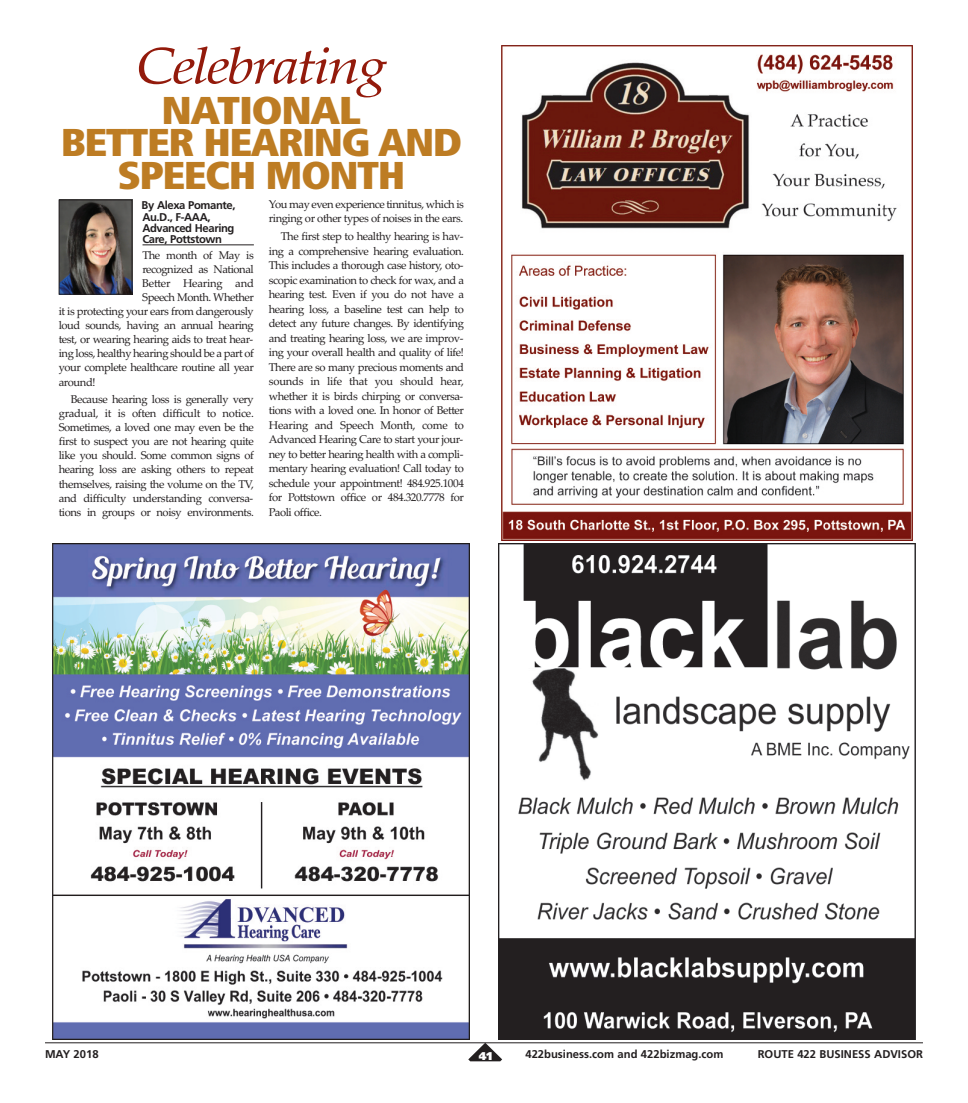
<style>
.page{position:relative;width:968px;height:1103px;background:#fff}
.page>*{position:absolute;margin:0;border:0;box-sizing:border-box;transform-origin:0 0}
.t1{font:italic 51.25px "Palatino Linotype";letter-spacing:-.045em;color:#931a0b;scale:1.16 1}
.t2{font:900 condensed 38.75px/32.5px "Frutiger";letter-spacing:-.035em;color:#bd7c23;text-align:center;scale:1.15 1}
.t3{font:11.25px/14.5px "Palatino Linotype";letter-spacing:-.04em;color:#231f20;text-align:justify}
.t4{font:700 11.25px "Frutiger";color:#231f20}
.t5{font:700 11.25px/11.4px "Frutiger";letter-spacing:-.035em;color:#231f20}
.t6{font:11.25px "Palatino Linotype";letter-spacing:-.02em;color:#231f20}
.t7{font:900 11.25px "Frutiger";color:#fff}
</style>
<div class="page">
<img style="left:502px;top:45px;width:410px;height:495px">
<hr style="left:142px;top:244px;width:112px;height:1px;background:#231f20">
<img style="left:61px;top:202px;width:69px;height:90px">
<div style="left:59px;top:200px;width:73px;height:94px;border:1px solid #231f20"></div>
<img style="left:52px;top:544px;width:417px;height:495px">
<svg style="left:468px;top:1043px;width:34px;height:18px"></svg>
<hr style="left:45px;top:1042px;width:877px;height:1px;background:#231f20">
<img style="left:499px;top:544px;width:416px;height:495px">
<h1 class="t1" style="left:135px;top:36px;width:219px">Celebrating</h1>
<h2 class="t2" style="left:61px;top:97px;width:350px">NATIONAL<br>BETTER HEARING AND<br>SPEECH MONTH</h2>
<p class="t5" style="left:142px;top:201px;width:95px">By Alexa Pomante,<br>Au.D., F-AAA,<br>Advanced Hearing<br>Care, Pottstown</p>
<p class="t3" style="left:142px;top:247px;width:113px">The month of May is</p>
<p class="t3" style="left:142px;top:261px;width:113px">recognized as National</p>
<p class="t6" style="left:142px;top:276px;width:113px">Better Hearing and</p>
<p class="t3" style="left:142px;top:290px;width:113px">Speech Month. Whether</p>
<p class="t3" style="left:59px;top:304px;width:196px">it is protecting your ears from dangerously</p>
<p class="t3" style="left:59px;top:318px;width:196px">loud sounds, having an annual hearing</p>
<p class="t3" style="left:59px;top:332px;width:196px">test, or wearing hearing aids to treat hear-</p>
<p class="t3" style="left:59px;top:346px;width:196px">ing loss, healthy hearing should be a part of</p>
<p class="t3" style="left:59px;top:360px;width:196px">your complete healthcare routine all year</p>
<p class="t3" style="left:59px;top:374px;width:38px">around!</p>
<p class="t3" style="left:59px;top:392px;width:197px;line-height:14.1px;text-indent:12px">Because hearing loss is generally very gradual, it is often difficult to notice.<br>Sometimes, a loved one may even be the first to suspect you are not hearing quite like you should. Some common signs of hearing loss are asking others to repeat themselves, raising the volume on the TV, and difficulty understanding conversa&shy;tions in groups or noisy environments.</p>
<p class="t3" style="left:269px;top:197px;width:197px">You may even experience tinnitus, which is ringing or other types of noises in the ears.</p>
<p class="t3" style="left:269px;top:229px;width:197px;text-indent:12px">The first step to healthy hearing is hav&shy;ing a comprehensive hearing evaluation.<br>This includes a thorough case history, oto&shy;scopic examination to check for wax, and a hearing test. Even if you do not have a hearing loss, a baseline test can help to detect any future changes. By identifying and treating hearing loss, we are improv&shy;ing your overall health and quality of life!<br>There are so many precious moments and sounds in life that you should hear, whether it is birds chirping or conversa&shy;tions with a loved one. In honor of Better Hearing and Speech Month, come to Advanced Hearing Care to start your jour&shy;ney to better hearing health with a compli&shy;mentary hearing evaluation! Call today to schedule your appointment! 484.925.1004 for Pottstown office or 484.320.7778 for Paoli office.</p>
<p class="t4" style="left:45px;top:1049px;width:55px">MAY 2018</p>
<p class="t7" style="left:478px;top:1051px;width:15px">41</p>
<p class="t4" style="left:525px;top:1049px;width:199px">422business.com and 422bizmag.com</p>
<p class="t4" style="left:757px;top:1049px;width:167px">ROUTE 422 BUSINESS ADVISOR</p>
</div>
